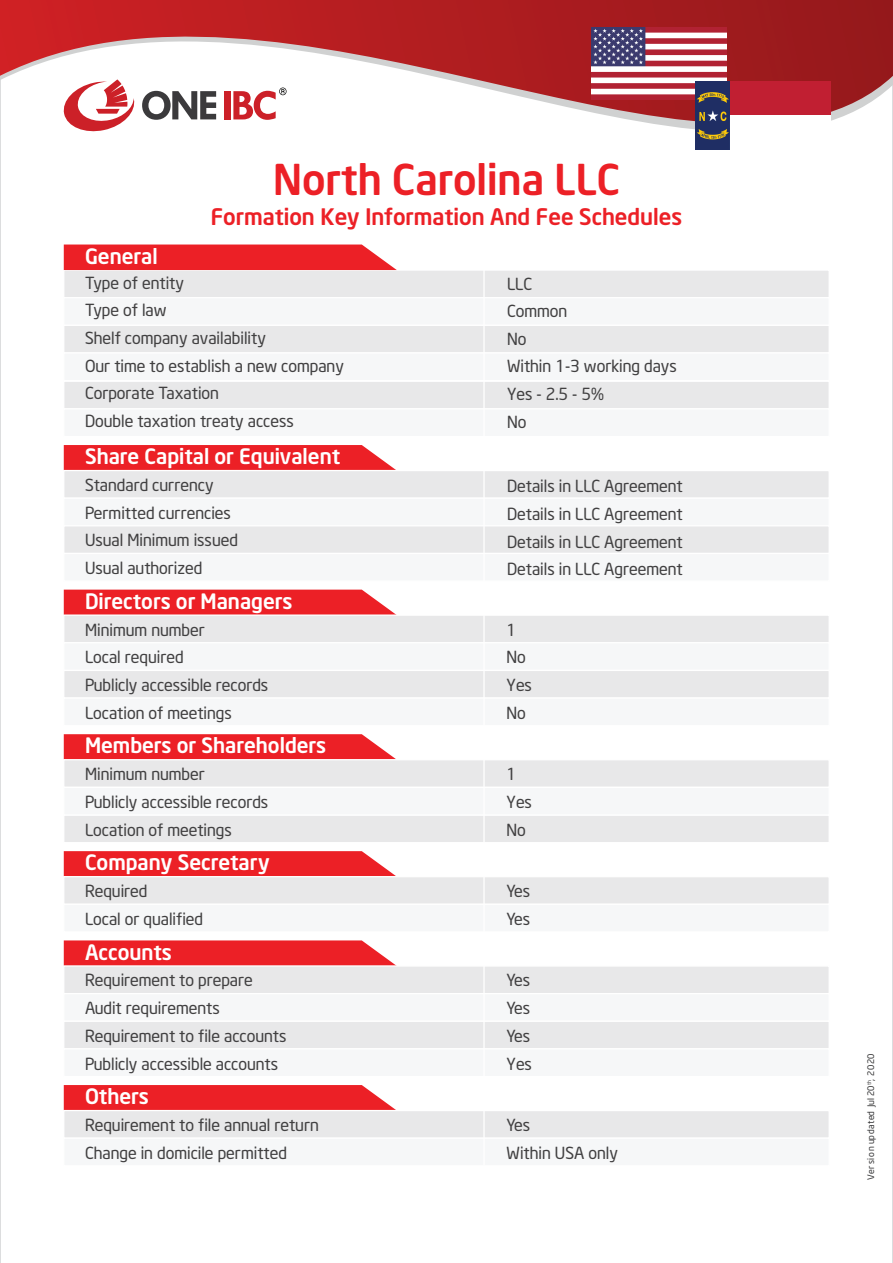
<style>
.page{position:relative;width:893px;height:1263px;background:#fff}
.page>*{position:absolute;margin:0;border:0;box-sizing:border-box;transform-origin:0 0}
.t1{font:700 42px "UTM Neo Sans Intel";color:#ec2026}
.t2{font:700 22.5px "UTM Neo Sans Intel";color:#ec2026}
.t3{font:700 21px "UTM Neo Sans Intel";color:#fff}
.t4{font:16.5px/27.8px "UTM Neo Sans Intel";color:#414041}
.t5{font:9px "UTM Neo Sans Intel";letter-spacing:.085em;color:#383839}
</style>
<div class="page">
<svg style="left:0;top:0;width:893px;height:157px"></svg>
<svg style="left:64px;top:445px;width:332px;height:25px;background:#ec2c31"></svg>
<div style="left:63px;top:470px;width:767px;height:29px;background:#e8e8e9;border:1px solid #fff"></div>
<div style="left:63px;top:497px;width:767px;height:29px;background:#f6f7f8"></div>
<div style="left:63px;top:525px;width:767px;height:29px;background:#e8e8e9;border:1px solid #fff"></div>
<div style="left:63px;top:553px;width:767px;height:29px;background:#f6f7f8"></div>
<hr style="left:483px;top:470px;width:2px;height:111px;background:#fff">
<div style="left:64px;top:590px;width:331px;height:24px;background:#ec2026"></div>
<div style="left:63px;top:614px;width:767px;height:29px;background:#e8e8e9;border:1px solid #fff"></div>
<div style="left:63px;top:642px;width:767px;height:29px;background:#f6f7f8"></div>
<div style="left:63px;top:670px;width:767px;height:29px;background:#e8e8e9;border:1px solid #fff"></div>
<div style="left:63px;top:697px;width:767px;height:29px;background:#f6f7f8"></div>
<hr style="left:483px;top:615px;width:2px;height:111px;background:#fff">
<svg style="left:64px;top:940px;width:332px;height:25px;background:#ed2f34"></svg>
<div style="left:63px;top:965px;width:767px;height:29px;background:#e8e8e9;border:1px solid #fff"></div>
<div style="left:63px;top:993px;width:767px;height:29px;background:#f6f7f8"></div>
<div style="left:63px;top:1020px;width:767px;height:29px;background:#e8e8e9;border:1px solid #fff"></div>
<div style="left:63px;top:1048px;width:767px;height:29px;background:#f6f7f8"></div>
<hr style="left:483px;top:966px;width:2px;height:110px;background:#fff">
<svg style="left:64px;top:734px;width:332px;height:25px;background:#ed2c32"></svg>
<div style="left:63px;top:759px;width:767px;height:29px;background:#e8e8e9;border:1px solid #fff"></div>
<div style="left:63px;top:814px;width:767px;height:29px;background:#e8e8e9;border:1px solid #fff"></div>
<div style="left:63px;top:787px;width:767px;height:29px;background:#f6f7f8"></div>
<hr style="left:483px;top:760px;width:2px;height:83px;background:#fff">
<svg style="left:64px;top:851px;width:332px;height:25px;background:#ed2c32"></svg>
<div style="left:63px;top:876px;width:767px;height:29px;background:#e8e8e9;border:1px solid #fff"></div>
<div style="left:63px;top:904px;width:767px;height:28px;background:#f6f7f8"></div>
<hr style="left:483px;top:877px;width:2px;height:55px;background:#fff">
<svg style="left:64px;top:1085px;width:332px;height:25px;background:#ec2c31"></svg>
<div style="left:63px;top:1110px;width:767px;height:29px;background:#e8e8e9;border:1px solid #fff"></div>
<div style="left:63px;top:1137px;width:767px;height:29px;background:#f6f7f8"></div>
<hr style="left:483px;top:1110px;width:2px;height:55px;background:#fff">
<div style="left:63px;top:269px;width:767px;height:29px;background:#e8e8e9;border:1px solid #fff"></div>
<div style="left:63px;top:297px;width:767px;height:29px;background:#f6f7f8"></div>
<div style="left:63px;top:325px;width:767px;height:29px;background:#e8e8e9;border:1px solid #fff"></div>
<div style="left:63px;top:352px;width:767px;height:29px;background:#f6f7f8"></div>
<div style="left:63px;top:381px;width:767px;height:28px;background:#e8e8e9;border:1px solid #fff"></div>
<div style="left:63px;top:408px;width:767px;height:29px;background:#f6f7f8"></div>
<hr style="left:483px;top:270px;width:2px;height:167px;background:#fff">
<svg style="left:64px;top:244px;width:333px;height:26px;background:#ed3035"></svg>
<img style="left:591px;top:28px;width:136px;height:71px">
<img style="left:696px;top:81px;width:34px;height:69px">
<div style="left:730px;top:81px;width:100px;height:35px;background:#c11f32"></div>
<div style="left:730px;top:116px;width:100px;height:34px;background:#fff"></div>
<p class="t3" style="left:85px;top:239px;width:74px">General</p>
<h1 class="t1" style="left:273px;top:145px;width:348px">North Carolina LLC</h1>
<h2 class="t2" style="left:211px;top:198px;width:473px">Formation Key Information And Fee Schedules</h2>
<p class="t4" style="left:85px;top:267px;width:260px">Type of entity<br>Type of law<br>Shelf company availability<br>Our time to establish a new company</p>
<p class="t4" style="left:85px;top:377px;width:210px">Corporate Taxation<br>Double taxation treaty access</p>
<p class="t4" style="left:507px;top:268px;width:171px">LLC<br>Common<br>No<br>Within 1-3 working days<br>Yes - 2.5 - 5%<br>No</p>
<p class="t3" style="left:85px;top:439px;width:257px">Share Capital or Equivalent</p>
<p class="t4" style="left:85px;top:469px;width:154px">Standard currency<br>Permitted currencies<br>Usual Minimum issued<br>Usual authorized</p>
<p class="t3" style="left:85px;top:584px;width:209px">Directors or Managers</p>
<p class="t4" style="left:85px;top:614px;width:185px">Minimum number<br>Local required<br>Publicly accessible records<br>Location of meetings</p>
<p class="t4" style="left:507px;top:614px;width:27px">1<br>No<br>Yes<br>No</p>
<p class="t4" style="left:507px;top:470px;width:177px;text-align:justify">Details in LLC Agreement Details in LLC Agreement Details in LLC Agreement Details in LLC Agreement</p>
<p class="t3" style="left:85px;top:728px;width:243px">Members or Shareholders</p>
<p class="t4" style="left:85px;top:758px;width:185px">Minimum number<br>Publicly accessible records<br>Location of meetings</p>
<p class="t4" style="left:507px;top:758px;width:27px">1<br>Yes<br>No</p>
<p class="t3" style="left:85px;top:845px;width:186px">Company Secretary</p>
<p class="t4" style="left:85px;top:875px;width:120px">Required<br>Local or qualified</p>
<p class="t4" style="left:507px;top:875px;width:25px">Yes<br>Yes</p>
<p class="t3" style="left:85px;top:934px;width:88px">Accounts</p>
<p class="t4" style="left:85px;top:965px;width:203px">Requirement to prepare<br>Audit requirements<br>Requirement to file accounts<br>Publicly accessible accounts</p>
<p class="t4" style="left:507px;top:965px;width:27px;text-align:justify">Yes Yes Yes Yes</p>
<p class="t3" style="left:85px;top:1079px;width:65px">Others</p>
<p class="t4" style="left:85px;top:1109px;width:235px">Requirement to file annual return<br>Change in domicile permitted</p>
<p class="t4" style="left:507px;top:1109px;width:113px">Yes<br>Within USA only</p>
<p class="t5" style="left:864px;top:1180px;width:129px;rotate:-90deg">Version updated Jul 20<sup>th</sup>, 2020</p>
</div>
